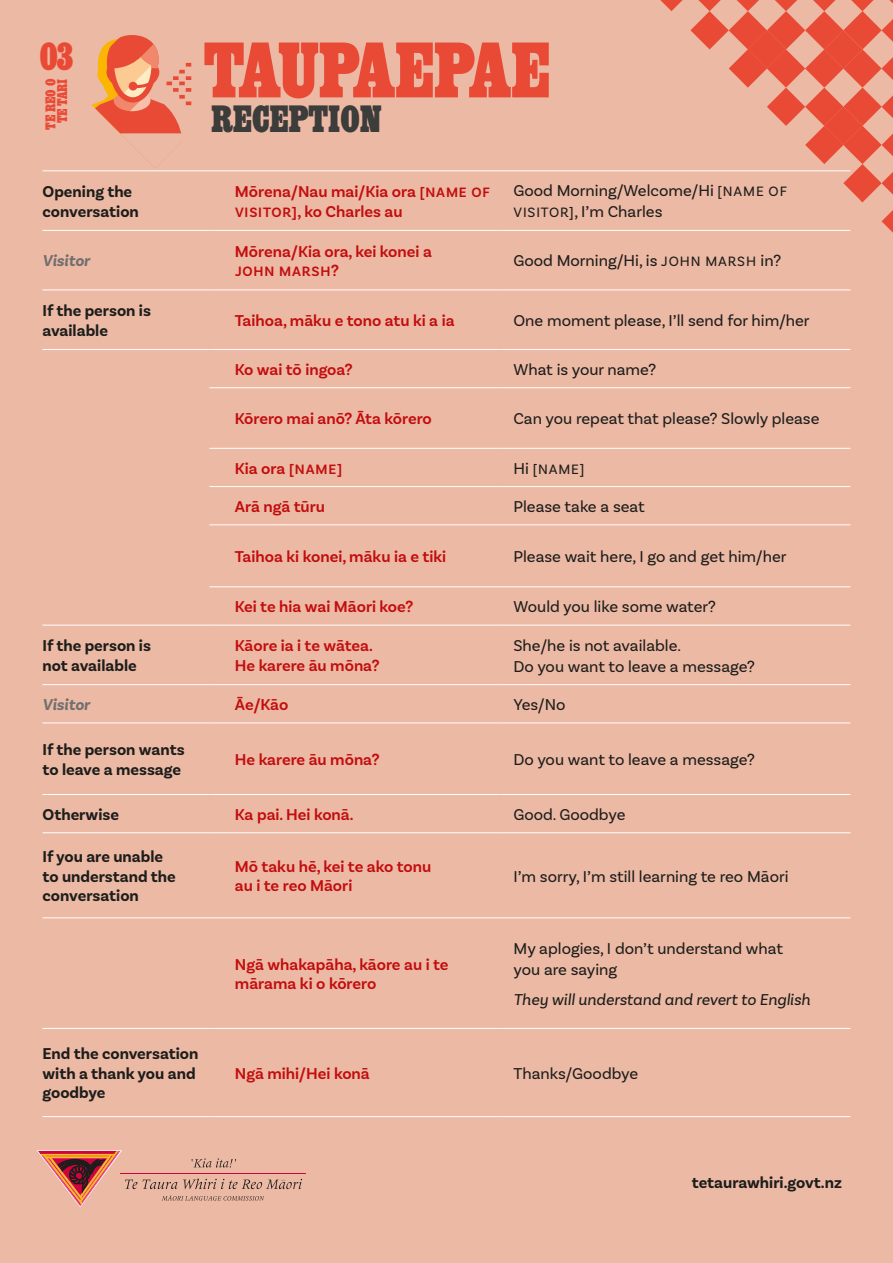
<style>
.page{position:relative;width:893px;height:1263px;background:#ecb9a4}
.page>*{position:absolute;margin:0;border:0;box-sizing:border-box;transform-origin:0 0}
.t1{font:700 82.2px "Egyptienne Con";letter-spacing:-.03em;color:#e94a36}
.t2{font:700 41.1px "Egyptienne Con";color:#e94a36}
.t3{font:700 39.9px "Egyptienne Con";letter-spacing:-.02em;color:#3c3c3b}
.t4{font:16.5px/21px "Basic Sans";color:#1d1d1b}
.t5{font:600 16.5px/19.5px "Basic Sans";color:#c20d0e}
.t6{font:700 16.5px/19.5px "Basic Sans";color:#1d1d1b}
.t7{font:italic 16.5px "Basic Sans";color:#1d1d1b}
.t8{font:italic 700 16.5px "Basic Sans";color:#706f6f}
.t9{font:700 14.85px/11.6px "Egyptienne Con";letter-spacing:-.02em;color:#e94a36;text-align:center}
.t10{font:600 14.25px "Basic Sans";letter-spacing:.06em;color:#c20d0e}
.t11{font:14.25px "Basic Sans";color:#1d1d1b}
.s1{font-size:14.25px}
.s2{font-size:16.5px}
</style>
<div class="page">
<hr style="left:43px;top:170px;width:166px;height:1px;background:#fff">
<hr style="left:209px;top:170px;width:292px;height:1px;background:#fff">
<hr style="left:501px;top:170px;width:349px;height:1px;background:#fff">
<hr style="left:43px;top:1116px;width:166px;height:1px;background:#fff">
<hr style="left:209px;top:1116px;width:292px;height:1px;background:#fff">
<hr style="left:501px;top:1116px;width:349px;height:1px;background:#fff">
<hr style="left:43px;top:230px;width:166px;height:1px;background:#fff">
<hr style="left:209px;top:230px;width:292px;height:1px;background:#fff">
<hr style="left:501px;top:230px;width:349px;height:1px;background:#fff">
<hr style="left:43px;top:290px;width:166px;height:1px;background:#fff">
<hr style="left:209px;top:290px;width:292px;height:1px;background:#fff">
<hr style="left:501px;top:290px;width:349px;height:1px;background:#fff">
<hr style="left:43px;top:349px;width:166px;height:1px;background:#fff">
<hr style="left:209px;top:349px;width:292px;height:1px;background:#fff">
<hr style="left:501px;top:349px;width:349px;height:1px;background:#fff">
<hr style="left:209px;top:387px;width:292px;height:1px;background:#fff">
<hr style="left:501px;top:387px;width:349px;height:1px;background:#fff">
<hr style="left:209px;top:448px;width:292px;height:1px;background:#fff">
<hr style="left:501px;top:448px;width:349px;height:1px;background:#fff">
<hr style="left:209px;top:486px;width:292px;height:1px;background:#fff">
<hr style="left:501px;top:486px;width:349px;height:1px;background:#fff">
<hr style="left:209px;top:524px;width:292px;height:1px;background:#fff">
<hr style="left:501px;top:524px;width:349px;height:1px;background:#fff">
<hr style="left:209px;top:586px;width:292px;height:1px;background:#fff">
<hr style="left:501px;top:586px;width:349px;height:1px;background:#fff">
<hr style="left:43px;top:625px;width:166px;height:1px;background:#fff">
<hr style="left:209px;top:625px;width:292px;height:1px;background:#fff">
<hr style="left:501px;top:625px;width:349px;height:1px;background:#fff">
<hr style="left:43px;top:684px;width:166px;height:1px;background:#fff">
<hr style="left:209px;top:684px;width:292px;height:1px;background:#fff">
<hr style="left:501px;top:684px;width:349px;height:1px;background:#fff">
<hr style="left:43px;top:722px;width:166px;height:1px;background:#fff">
<hr style="left:209px;top:722px;width:292px;height:1px;background:#fff">
<hr style="left:501px;top:722px;width:349px;height:1px;background:#fff">
<hr style="left:43px;top:794px;width:166px;height:1px;background:#fff">
<hr style="left:209px;top:794px;width:292px;height:1px;background:#fff">
<hr style="left:501px;top:794px;width:349px;height:1px;background:#fff">
<hr style="left:43px;top:832px;width:166px;height:1px;background:#fff">
<hr style="left:209px;top:832px;width:292px;height:1px;background:#fff">
<hr style="left:501px;top:832px;width:349px;height:1px;background:#fff">
<hr style="left:43px;top:917px;width:166px;height:1px;background:#fff">
<hr style="left:209px;top:917px;width:292px;height:1px;background:#fff">
<hr style="left:501px;top:917px;width:349px;height:1px;background:#fff">
<hr style="left:43px;top:1028px;width:166px;height:1px;background:#fff">
<hr style="left:209px;top:1028px;width:292px;height:1px;background:#fff">
<hr style="left:501px;top:1028px;width:349px;height:1px;background:#fff">
<svg style="left:37px;top:1150px;width:265px;height:57px"></svg>
<hr style="left:121px;top:1173px;width:185px;height:1px;background:#d0043c">
<svg style="left:882px;top:210px;width:11px;height:23px"></svg>
<svg style="left:660px;top:0;width:23px;height:11px"></svg>
<svg style="left:690px;top:0;width:203px;height:202px"></svg>
<svg style="left:91px;top:35px;width:101px;height:130px"></svg>
<div style="left:129px;top:82px;width:8px;height:9px;background:#e94a36;border-radius:50%"></div>
<h2 class="t2" style="left:39px;top:34px;width:37px">03</h2>
<p class="t9" style="left:45px;top:130px;width:53px;rotate:-90deg">TE REO O<br>TE TARI</p>
<h1 class="t1" style="left:203px;top:25px;width:349px">TAUPAEPAE</h1>
<h3 class="t3" style="left:211px;top:97px;width:172px">RECEPTION</h3>
<p class="t6" style="left:43px;top:182px;width:98px">Opening the conversation</p>
<p class="t5" style="left:235px;top:182px;width:256px">Mōrena/Nau mai/Kia ora <span class="s1">[NAME OF<br>VISITOR]</span>, ko Charles au</p>
<p class="t4" style="left:513px;top:180px;width:275px">Good Morning/Welcome/Hi <span class="s1">[NAME OF<br>VISITOR]</span>, I’m Charles</p>
<p class="t8" style="left:43px;top:251px;width:49px">Visitor</p>
<p class="t5" style="left:235px;top:241px;width:199px">Mōrena/Kia ora, kei konei a</p>
<p class="t10" style="left:235px;top:263px;width:106px">JOHN MARSH<span class="s2">?</span></p>
<p class="t4" style="left:513px;top:250px;width:269px">Good Morning/Hi, is <span class="s1">JOHN MARSH</span> in?</p>
<p class="t6" style="left:43px;top:301px;width:110px">If the person is available</p>
<p class="t5" style="left:235px;top:311px;width:221px">Taihoa, māku e tono atu ki a ia</p>
<p class="t4" style="left:513px;top:310px;width:298px">One moment please, I’ll send for him/her</p>
<p class="t5" style="left:235px;top:360px;width:119px">Ko wai tō ingoa?</p>
<p class="t4" style="left:513px;top:359px;width:144px">What is your name?</p>
<p class="t5" style="left:235px;top:409px;width:198px">Kōrero mai anō? Āta kōrero</p>
<p class="t4" style="left:513px;top:408px;width:307px">Can you repeat that please? Slowly please</p>
<p class="t5" style="left:235px;top:458px;width:109px">Kia ora <span class="s1">[NAME]</span></p>
<p class="t11" style="left:513px;top:460px;width:72px"><span class="s2">Hi</span> [NAME]</p>
<p class="t5" style="left:235px;top:497px;width:92px">Arā ngā tūru</p>
<p class="t4" style="left:513px;top:496px;width:133px">Please take a seat</p>
<p class="t5" style="left:235px;top:547px;width:213px">Taihoa ki konei, māku ia e tiki</p>
<p class="t4" style="left:513px;top:546px;width:275px">Please wait here, I go and get him/her</p>
<p class="t5" style="left:235px;top:597px;width:180px">Kei te hia wai Māori koe?</p>
<p class="t4" style="left:513px;top:596px;width:204px">Would you like some water?</p>
<p class="t6" style="left:43px;top:636px;width:110px">If the person is not available</p>
<p class="t5" style="left:235px;top:636px;width:146px">Kāore ia i te wātea.<br>He karere āu mōna?</p>
<p class="t4" style="left:513px;top:634px;width:243px">She/he is not available.<br>Do you want to leave a message?</p>
<p class="t8" style="left:43px;top:694px;width:49px">Visitor</p>
<p class="t5" style="left:235px;top:695px;width:55px">Āe/Kāo</p>
<p class="t4" style="left:513px;top:694px;width:54px">Yes/No</p>
<p class="t6" style="left:43px;top:740px;width:144px">If the person wants to leave a message</p>
<p class="t5" style="left:235px;top:750px;width:146px">He karere āu mōna?</p>
<p class="t4" style="left:513px;top:749px;width:243px">Do you want to leave a message?</p>
<p class="t6" style="left:43px;top:805px;width:78px">Otherwise</p>
<p class="t5" style="left:235px;top:805px;width:120px">Ka pai. Hei konā.</p>
<p class="t4" style="left:513px;top:804px;width:114px">Good. Goodbye</p>
<p class="t6" style="left:43px;top:847px;width:135px">If you are unable to understand the conversation</p>
<p class="t5" style="left:235px;top:857px;width:198px">Mō taku hē, kei te ako tonu au i te reo Māori</p>
<p class="t4" style="left:513px;top:865px;width:277px">I’m sorry, I’m still learning te reo Māori</p>
<p class="t6" style="left:43px;top:1044px;width:157px">End the conversation with a thank you and goodbye</p>
<p class="t5" style="left:235px;top:954px;width:215px">Ngā whakapāha, kāore au i te mārama ki o kōrero</p>
<p class="t4" style="left:513px;top:938px;width:271px">My aplogies, I don’t understand what you are saying</p>
<p class="t7" style="left:513px;top:989px;width:298px">They will understand and revert to English</p>
<p class="t5" style="left:235px;top:1063px;width:136px">Ngā mihi/Hei konā</p>
<p class="t4" style="left:513px;top:1062px;width:126px">Thanks/Goodbye</p>
<p class="t6" style="left:692px;top:1172px;width:152px">tetaurawhiri.govt.nz</p>
</div>
